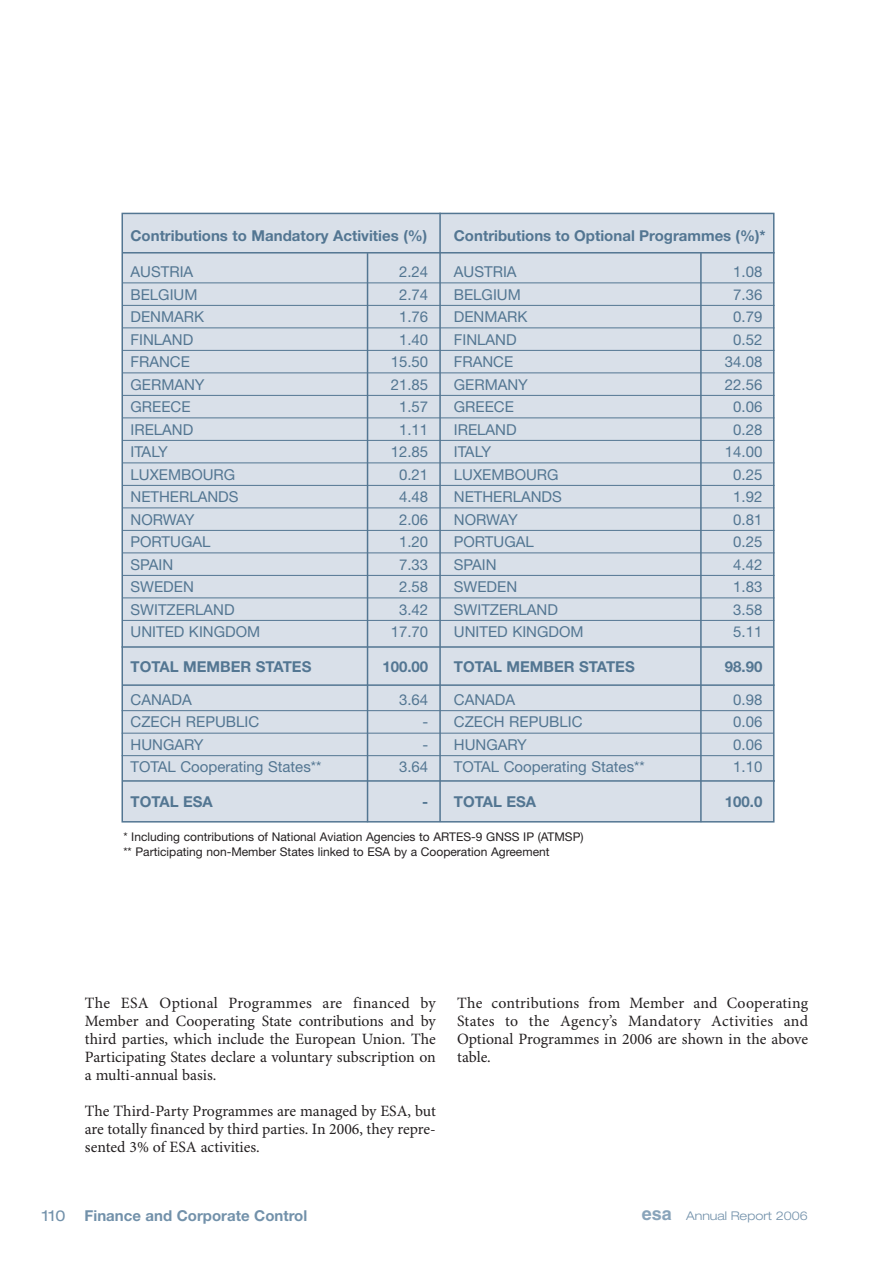
<style>
.page{position:relative;width:893px;height:1263px;background:#fff}
.page>*{position:absolute;margin:0;border:0;box-sizing:border-box;transform-origin:0 0}
.t1{font:15.75px/18px "Minion Pro";color:#231f20;text-align:justify}
.t2{font:15px "Helvetica Neue LT Std";color:#537692}
.t3{font:700 15px "Helvetica Neue LT Std";color:#537692}
.t4{font:700 15px "Helvetica Neue LT Std";color:#7291aa}
.t5{font:expanded 15px "Helvetica Neue LT Std";color:#7291aa}
.t6{font:12px/15px "Helvetica Neue LT Std";color:#231f20}
.t7{font:300 expanded 12px "Helvetica Neue LT Std";color:#7291aa}
.s1{font-family:"Helvetica LT Std";font-weight:700;font-stretch:normal;font-size:18px;color:#89a4ba}
</style>
<div class="page">
<svg style="left:121px;top:212px;width:654px;height:611px;background:#d1d9e3"></svg>
<p class="t3" style="left:130px;top:231px;width:298px">Contributions to Mandatory Activities (%)</p>
<p class="t3" style="left:454px;top:231px;width:313px">Contributions to Optional Programmes (%)*</p>
<p class="t2" style="left:130px;top:267px;width:64px">AUSTRIA</p>
<p class="t2" style="left:399px;top:267px;width:31px">2.24</p>
<p class="t2" style="left:454px;top:267px;width:64px">AUSTRIA</p>
<p class="t2" style="left:733px;top:267px;width:31px">1.08</p>
<p class="t2" style="left:130px;top:289px;width:68px">BELGIUM</p>
<p class="t2" style="left:399px;top:289px;width:31px">2.74</p>
<p class="t2" style="left:454px;top:289px;width:68px">BELGIUM</p>
<p class="t2" style="left:733px;top:289px;width:31px">7.36</p>
<p class="t2" style="left:130px;top:312px;width:75px">DENMARK</p>
<p class="t2" style="left:399px;top:312px;width:31px">1.76</p>
<p class="t2" style="left:454px;top:312px;width:75px">DENMARK</p>
<p class="t2" style="left:733px;top:312px;width:31px">0.79</p>
<p class="t2" style="left:130px;top:334px;width:64px">FINLAND</p>
<p class="t2" style="left:399px;top:334px;width:31px">1.40</p>
<p class="t2" style="left:454px;top:334px;width:64px">FINLAND</p>
<p class="t2" style="left:733px;top:334px;width:31px">0.52</p>
<p class="t2" style="left:130px;top:357px;width:61px">FRANCE</p>
<p class="t2" style="left:391px;top:357px;width:39px">15.50</p>
<p class="t2" style="left:454px;top:357px;width:61px">FRANCE</p>
<p class="t2" style="left:724px;top:357px;width:39px">34.08</p>
<p class="t2" style="left:130px;top:379px;width:76px">GERMANY</p>
<p class="t2" style="left:391px;top:379px;width:39px">21.85</p>
<p class="t2" style="left:454px;top:379px;width:76px">GERMANY</p>
<p class="t2" style="left:724px;top:379px;width:39px">22.56</p>
<p class="t2" style="left:130px;top:402px;width:61px">GREECE</p>
<p class="t2" style="left:399px;top:402px;width:31px">1.57</p>
<p class="t2" style="left:454px;top:402px;width:61px">GREECE</p>
<p class="t2" style="left:733px;top:402px;width:31px">0.06</p>
<p class="t2" style="left:130px;top:424px;width:64px">IRELAND</p>
<p class="t2" style="left:399px;top:424px;width:31px">1.11</p>
<p class="t2" style="left:454px;top:424px;width:64px">IRELAND</p>
<p class="t2" style="left:733px;top:424px;width:31px">0.28</p>
<p class="t2" style="left:130px;top:447px;width:39px">ITALY</p>
<p class="t2" style="left:391px;top:447px;width:39px">12.85</p>
<p class="t2" style="left:454px;top:447px;width:39px">ITALY</p>
<p class="t2" style="left:724px;top:447px;width:39px">14.00</p>
<p class="t2" style="left:130px;top:469px;width:106px">LUXEMBOURG</p>
<p class="t2" style="left:399px;top:469px;width:31px">0.21</p>
<p class="t2" style="left:454px;top:469px;width:106px">LUXEMBOURG</p>
<p class="t2" style="left:733px;top:469px;width:31px">0.25</p>
<p class="t2" style="left:130px;top:492px;width:110px">NETHERLANDS</p>
<p class="t2" style="left:399px;top:492px;width:31px">4.48</p>
<p class="t2" style="left:454px;top:492px;width:110px">NETHERLANDS</p>
<p class="t2" style="left:733px;top:492px;width:31px">1.92</p>
<p class="t2" style="left:130px;top:514px;width:66px">NORWAY</p>
<p class="t2" style="left:399px;top:514px;width:31px">2.06</p>
<p class="t2" style="left:454px;top:514px;width:66px">NORWAY</p>
<p class="t2" style="left:733px;top:514px;width:31px">0.81</p>
<p class="t2" style="left:130px;top:537px;width:81px">PORTUGAL</p>
<p class="t2" style="left:399px;top:537px;width:31px">1.20</p>
<p class="t2" style="left:454px;top:537px;width:81px">PORTUGAL</p>
<p class="t2" style="left:733px;top:537px;width:31px">0.25</p>
<p class="t2" style="left:130px;top:559px;width:44px">SPAIN</p>
<p class="t2" style="left:399px;top:559px;width:31px">7.33</p>
<p class="t2" style="left:454px;top:559px;width:44px">SPAIN</p>
<p class="t2" style="left:733px;top:559px;width:31px">4.42</p>
<p class="t2" style="left:130px;top:582px;width:65px">SWEDEN</p>
<p class="t2" style="left:399px;top:582px;width:31px">2.58</p>
<p class="t2" style="left:454px;top:582px;width:65px">SWEDEN</p>
<p class="t2" style="left:733px;top:582px;width:31px">1.83</p>
<p class="t2" style="left:130px;top:604px;width:106px">SWITZERLAND</p>
<p class="t2" style="left:399px;top:604px;width:31px">3.42</p>
<p class="t2" style="left:454px;top:604px;width:106px">SWITZERLAND</p>
<p class="t2" style="left:733px;top:604px;width:31px">3.58</p>
<p class="t2" style="left:130px;top:627px;width:131px">UNITED KINGDOM</p>
<p class="t2" style="left:391px;top:627px;width:39px">17.70</p>
<p class="t2" style="left:454px;top:627px;width:131px">UNITED KINGDOM</p>
<p class="t2" style="left:733px;top:627px;width:31px">5.11</p>
<p class="t3" style="left:130px;top:661px;width:182px">TOTAL MEMBER STATES</p>
<p class="t3" style="left:382px;top:661px;width:47px">100.00</p>
<p class="t3" style="left:454px;top:661px;width:182px">TOTAL MEMBER STATES</p>
<p class="t3" style="left:725px;top:661px;width:39px">98.90</p>
<p class="t2" style="left:130px;top:694px;width:63px">CANADA</p>
<p class="t2" style="left:399px;top:694px;width:31px">3.64</p>
<p class="t2" style="left:454px;top:694px;width:63px">CANADA</p>
<p class="t2" style="left:733px;top:694px;width:31px">0.98</p>
<p class="t2" style="left:130px;top:717px;width:130px">CZECH REPUBLIC</p>
<p class="t2" style="left:422px;top:717px;width:162px">- CZECH REPUBLIC</p>
<p class="t2" style="left:733px;top:717px;width:31px">0.06</p>
<p class="t2" style="left:130px;top:739px;width:75px">HUNGARY</p>
<p class="t2" style="left:422px;top:739px;width:106px">- HUNGARY</p>
<p class="t2" style="left:733px;top:739px;width:31px">0.06</p>
<p class="t2" style="left:130px;top:762px;width:192px">TOTAL Cooperating States**</p>
<p class="t2" style="left:399px;top:762px;width:31px">3.64</p>
<p class="t2" style="left:454px;top:762px;width:192px">TOTAL Cooperating States**</p>
<p class="t2" style="left:733px;top:762px;width:31px">1.10</p>
<p class="t3" style="left:130px;top:796px;width:84px">TOTAL ESA</p>
<p class="t3" style="left:422px;top:796px;width:115px">- TOTAL ESA</p>
<p class="t3" style="left:724px;top:796px;width:39px">100.0</p>
<p class="t6" style="left:123px;top:830px;width:462px">* Including contributions of National Aviation Agencies to ARTES-9 GNSS IP (ATMSP) ** Participating non-Member States linked to ESA by a Cooperation Agreement</p>
<p class="t1" style="left:85px;top:995px;width:352px">The ESA Optional Programmes are financed by Member and Cooperating State contributions and by third parties, which include the European Union. The Participating States declare a voluntary subscription on a multi-annual basis.</p>
<p class="t1" style="left:85px;top:1103px;width:352px">The Third-Party Programmes are managed by ESA, but are totally financed by third parties. In 2006, they repre&shy;sented 3% of ESA activities.</p>
<p class="t1" style="left:457px;top:995px;width:352px">The contributions from Member and Cooperating States to the Agency’s Mandatory Activities and Optional Programmes in 2006 are shown in the above table.</p>
<p class="t5" style="left:42px;top:1210px;width:25px">110</p>
<p class="t4" style="left:85px;top:1210px;width:224px">Finance and Corporate Control</p>
<p class="t7" style="left:642px;top:1211px;width:167px"><span class="s1">esa</span> Annual Report 2006</p>
</div>
